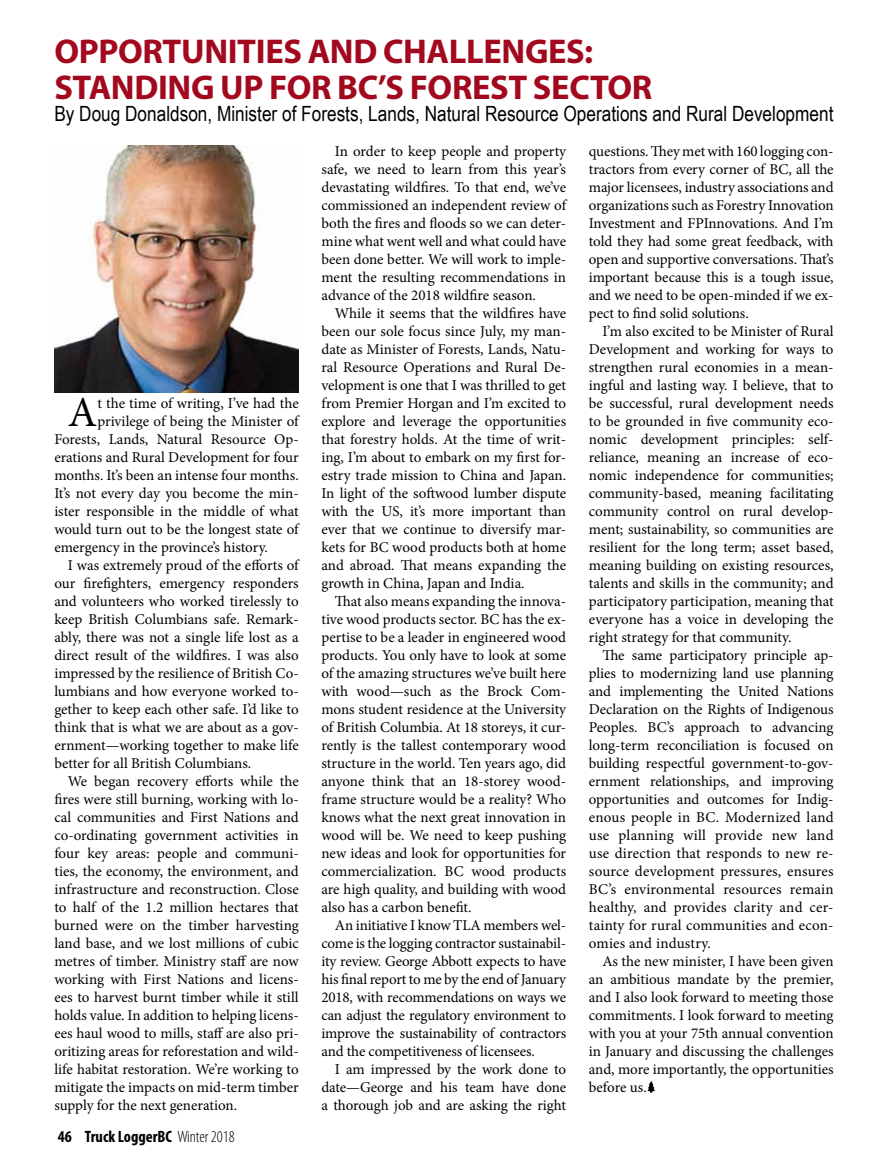
<style>
.page{position:relative;width:891px;height:1161px;background:#fff}
.page>*{position:absolute;margin:0;border:0;box-sizing:border-box;transform-origin:0 0}
.t1{font:42.75px "Minion Pro";color:#000}
.t2{font:700 34.5px "Myriad Pro";letter-spacing:-.01em;color:#a2091e}
.t3{font:21px "Arial Narrow";color:#000}
.t4{font:700 condensed 16.5px "Myriad Pro";color:#000}
.t5{font:15px/18px "Minion Pro";letter-spacing:-.005em;color:#000;text-align:justify}
.s1{font-weight:300}
</style>
<div class="page">
<svg style="left:647px;top:1081px;width:8px;height:12px"></svg>
<img style="left:54px;top:146px;width:245px;height:247px">
<h2 class="t2" style="left:54px;top:29px;width:46px">OPPORT</h2>
<h2 class="t2" style="left:181px;top:29px;width:40px">UNITIES</h2>
<h2 class="t2" style="left:308px;top:29px;width:24px">AND</h2>
<h2 class="t2" style="left:383px;top:29px;width:21px">CHALLENGES</h2>
<h2 class="t2" style="left:584px;top:29px;width:10px">:</h2>
<h2 class="t2" style="left:54px;top:65px;width:40px">STANDING</h2>
<h2 class="t2" style="left:220px;top:65px;width:229px">UP FOR BC’S FOREST</h2>
<h2 class="t2" style="left:533px;top:65px;width:79px">SECTOR</h2>
<h3 class="t3" style="left:54px;top:98px;width:781px">By Doug Donaldson, Minister of Forests, Lands, Natural Resource Operations and Rural Development</h3>
<h1 class="t1" style="left:68px;top:384px;width:31px">A</h1>
<p class="t5" style="left:97px;top:395px;width:203px">t the time of writing, I’ve had the</p>
<p class="t5" style="left:97px;top:413px;width:203px">privilege of being the Minister of</p>
<p class="t5" style="left:54px;top:431px;width:246px">Forests, Lands, Natural Resource Op-</p>
<p class="t5" style="left:54px;top:449px;width:246px">erations and Rural Development for four</p>
<p class="t5" style="left:54px;top:467px;width:246px">months. It’s been an intense four months.</p>
<p class="t5" style="left:54px;top:485px;width:246px">It’s not every day you become the min-</p>
<p class="t5" style="left:54px;top:503px;width:246px">ister responsible in the middle of what</p>
<p class="t5" style="left:54px;top:521px;width:246px">would turn out to be the longest state of</p>
<p class="t5" style="left:54px;top:539px;width:215px">emergency in the province’s history.</p>
<p class="t5" style="left:68px;top:557px;width:232px">I was extremely proud of the efforts of</p>
<p class="t5" style="left:54px;top:575px;width:246px">our firefighters, emergency responders</p>
<p class="t5" style="left:54px;top:593px;width:246px">and volunteers who worked tirelessly to</p>
<p class="t5" style="left:54px;top:611px;width:246px">keep British Columbians safe. Remark-</p>
<p class="t5" style="left:54px;top:629px;width:246px">ably, there was not a single life lost as a</p>
<p class="t5" style="left:54px;top:647px;width:246px">direct result of the wildfires. I was also</p>
<p class="t5" style="left:54px;top:665px;width:246px">impressed by the resilience of British Co-</p>
<p class="t5" style="left:54px;top:683px;width:246px">lumbians and how everyone worked to-</p>
<p class="t5" style="left:54px;top:701px;width:246px">gether to keep each other safe. I’d like to</p>
<p class="t5" style="left:54px;top:719px;width:246px">think that is what we are about as a gov-</p>
<p class="t5" style="left:54px;top:737px;width:246px">ernment—working together to make life</p>
<p class="t5" style="left:54px;top:755px;width:198px">better for all British Columbians.</p>
<p class="t5" style="left:68px;top:773px;width:232px">We began recovery efforts while the</p>
<p class="t5" style="left:54px;top:791px;width:246px">fires were still burning, working with lo-</p>
<p class="t5" style="left:54px;top:809px;width:246px">cal communities and First Nations and</p>
<p class="t5" style="left:54px;top:827px;width:246px">co-ordinating government activities in</p>
<p class="t5" style="left:54px;top:845px;width:246px">four key areas: people and communi-</p>
<p class="t5" style="left:54px;top:863px;width:246px">ties, the economy, the environment, and</p>
<p class="t5" style="left:54px;top:881px;width:246px">infrastructure and reconstruction. Close</p>
<p class="t5" style="left:54px;top:899px;width:246px">to half of the 1.2 million hectares that</p>
<p class="t5" style="left:54px;top:917px;width:246px">burned were on the timber harvesting</p>
<p class="t5" style="left:54px;top:935px;width:246px">land base, and we lost millions of cubic</p>
<p class="t5" style="left:54px;top:953px;width:246px">metres of timber. Ministry staff are now</p>
<p class="t5" style="left:54px;top:971px;width:246px">working with First Nations and licens-</p>
<p class="t5" style="left:54px;top:989px;width:246px">ees to harvest burnt timber while it still</p>
<p class="t5" style="left:54px;top:1007px;width:246px">holds value. In addition to helping licens-</p>
<p class="t5" style="left:54px;top:1025px;width:246px">ees haul wood to mills, staff are also pri-</p>
<p class="t5" style="left:54px;top:1043px;width:246px">oritizing areas for reforestation and wild-</p>
<p class="t5" style="left:54px;top:1061px;width:246px">life habitat restoration. We’re working to</p>
<p class="t5" style="left:54px;top:1079px;width:246px">mitigate the impacts on mid-term timber</p>
<p class="t5" style="left:54px;top:1097px;width:184px">supply for the next generation.</p>
<p class="t4" style="left:58px;top:1126px;width:178px">46 Truck LoggerBC <span class="s1">Winter 2018</span></p>
<p class="t5" style="left:321px;top:143px;width:246px;text-indent:14px">In order to keep people and property safe, we need to learn from this year’s devastating wildfires. To that end, we’ve commissioned an independent review of both the fires and floods so we can deter&shy;mine what went well and what could have been done better. We will work to imple&shy;ment the resulting recommendations in advance of the 2018 wildfire season.</p>
<p class="t5" style="left:321px;top:305px;width:246px;text-indent:14px">While it seems that the wildfires have been our sole focus since July, my man&shy;date as Minister of Forests, Lands, Natu&shy;ral Resource Operations and Rural De&shy;velopment is one that I was thrilled to get from Premier Horgan and I’m excited to explore and leverage the opportunities that forestry holds. At the time of writ&shy;ing, I’m about to embark on my first for&shy;estry trade mission to China and Japan.<br>In light of the softwood lumber dispute with the US, it’s more important than ever that we continue to diversify mar&shy;kets for BC wood products both at home and abroad. That means expanding the growth in China, Japan and India.</p>
<p class="t5" style="left:321px;top:593px;width:246px;text-indent:14px">That also means expanding the innova&shy;tive wood products sector. BC has the ex&shy;pertise to be a leader in engineered wood products. You only have to look at some of the amazing structures we’ve built here with wood—such as the Brock Com&shy;mons student residence at the University of British Columbia. At 18 storeys, it cur&shy;rently is the tallest contemporary wood structure in the world. Ten years ago, did anyone think that an 18-storey wood&shy;frame structure would be a reality? Who knows what the next great innovation in wood will be. We need to keep pushing new ideas and look for opportunities for commercialization. BC wood products are high quality, and building with wood also has a carbon benefit.</p>
<p class="t5" style="left:321px;top:917px;width:246px;text-indent:14px">An initiative I know TLA members wel&shy;come is the logging contractor sustainabil&shy;ity review. George Abbott expects to have his final report to me by the end of January 2018, with recommendations on ways we can adjust the regulatory environment to improve the sustainability of contractors and the competitiveness of licensees.</p>
<p class="t5" style="left:321px;top:1061px;width:246px;text-indent:14px">I am impressed by the work done to date—George and his team have done a thorough job and are asking the right</p>
<p class="t5" style="left:589px;top:143px;width:246px">questions. They met with 160 logging con&shy;tractors from every corner of BC, all the major licensees, industry associations and organizations such as Forestry Innovation Investment and FPInnovations. And I’m told they had some great feedback, with open and supportive conversations. That’s important because this is a tough issue, and we need to be open-minded if we ex&shy;pect to find solid solutions.</p>
<p class="t5" style="left:589px;top:323px;width:246px;text-indent:14px">I’m also excited to be Minister of Rural Development and working for ways to strengthen rural economies in a mean&shy;ingful and lasting way. I believe, that to be successful, rural development needs to be grounded in five community eco&shy;nomic development principles: self&shy;reliance, meaning an increase of eco&shy;nomic independence for communities; community-based, meaning facilitating community control on rural develop&shy;ment; sustainability, so communities are resilient for the long term; asset based, meaning building on existing resources, talents and skills in the community; and participatory participation, meaning that everyone has a voice in developing the right strategy for that community.</p>
<p class="t5" style="left:589px;top:647px;width:246px;text-indent:14px">The same participatory principle ap&shy;plies to modernizing land use planning and implementing the United Nations Declaration on the Rights of Indigenous Peoples. BC’s approach to advancing long-term reconciliation is focused on building respectful government-to-gov&shy;ernment relationships, and improving opportunities and outcomes for Indig&shy;enous people in BC. Modernized land use planning will provide new land use direction that responds to new re&shy;source development pressures, ensures BC’s environmental resources remain healthy, and provides clarity and cer&shy;tainty for rural communities and econ&shy;omies and industry.</p>
<p class="t5" style="left:589px;top:953px;width:246px;text-indent:14px">As the new minister, I have been given an ambitious mandate by the premier, and I also look forward to meeting those commitments. I look forward to meeting with you at your 75th annual convention in January and discussing the challenges and, more importantly, the opportunities before us.</p>
</div>
